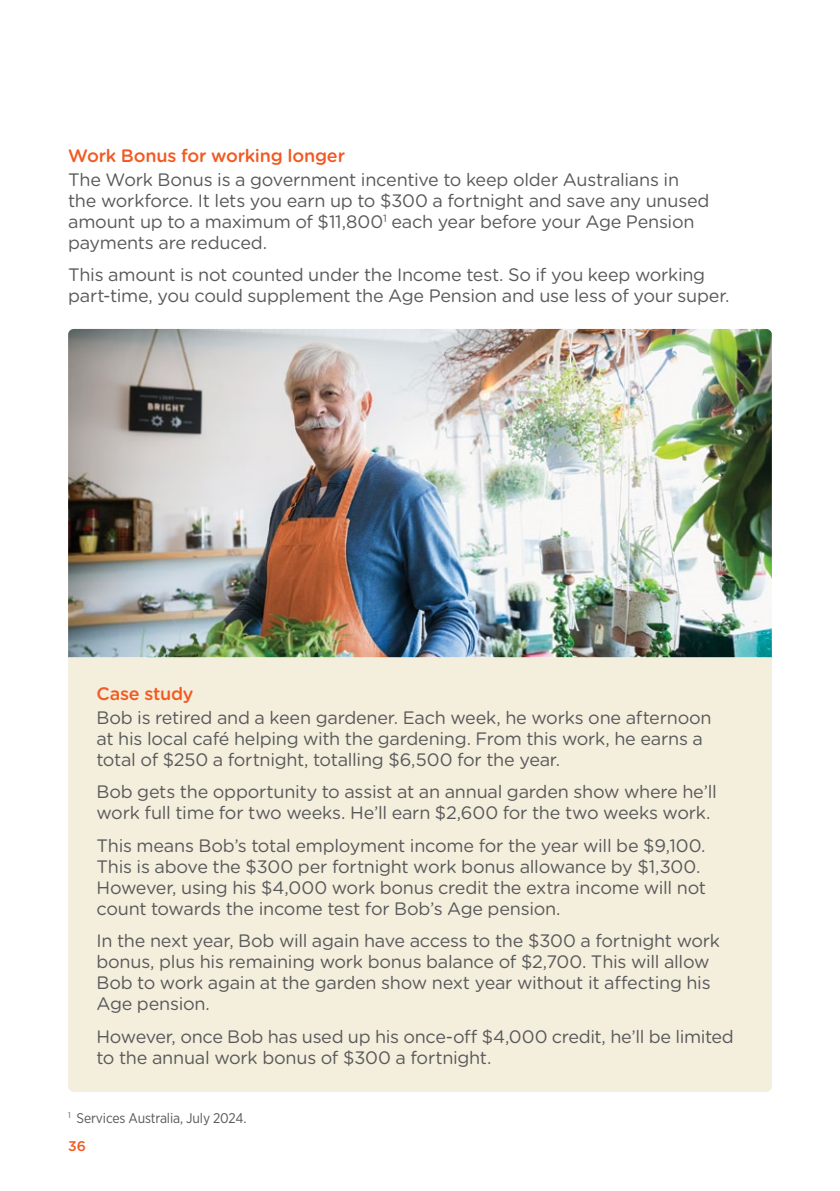
<style>
.page{position:relative;width:840px;height:1191px;background:#fff}
.page>*{position:absolute;margin:0;border:0;box-sizing:border-box;transform-origin:0 0}
.t1{font:18px/21px "Gotham Rounded";letter-spacing:-.015em;color:#58595b}
.t2{font:500 18px "Gotham Rounded";letter-spacing:-.01em;color:#f15a22}
.t3{font:14px "Gotham Narrow";letter-spacing:-.01em;color:#58595b}
.t4{font:500 14px "Gotham Rounded";color:#f15a22}
</style>
<div class="page">
<img style="left:68px;top:329px;width:703px;height:328px">
<div style="left:68px;top:657px;width:703px;height:435px;background:#f4eedc"></div>
<p class="t2" style="left:68px;top:143px;width:278px">Work Bonus for working longer</p>
<p class="t1" style="left:68px;top:168px;width:642px">The Work Bonus is a government incentive to keep older Australians in the workforce. It lets you earn up to $300 a fortnight and save any unused amount up to a maximum of $11,800<sup>1</sup> each year before your Age Pension payments are reduced.</p>
<p class="t1" style="left:68px;top:263px;width:662px">This amount is not counted under the Income test. So if you keep working part-time, you could supplement the Age Pension and use less of your super.</p>
<p class="t2" style="left:96px;top:681px;width:98px">Case study</p>
<p class="t1" style="left:96px;top:706px;width:616px">Bob is retired and a keen gardener. Each week, he works one afternoon at his local café helping with the gardening. From this work, he earns a total of $250 a fortnight, totalling $6,500 for the year.</p>
<p class="t1" style="left:96px;top:780px;width:621px">Bob gets the opportunity to assist at an annual garden show where he’ll work full time for two weeks. He’ll earn $2,600 for the two weeks work.</p>
<p class="t1" style="left:96px;top:834px;width:611px">This means Bob’s total employment income for the year will be $9,100.<br>This is above the $300 per fortnight work bonus allowance by $1,300.<br>However, using his $4,000 work bonus credit the extra income will not count towards the income test for Bob’s Age pension.</p>
<p class="t1" style="left:96px;top:929px;width:625px">In the next year, Bob will again have access to the $300 a fortnight work bonus, plus his remaining work bonus balance of $2,700. This will allow Bob to work again at the garden show next year without it affecting his Age pension.</p>
<p class="t1" style="left:96px;top:1025px;width:638px">However, once Bob has used up his once-off $4,000 credit, he’ll be limited to the annual work bonus of $300 a fortnight.</p>
<p class="t3" style="left:68px;top:1109px;width:180px"><sup>1</sup> Services Australia, July 2024.</p>
<p class="t4" style="left:68px;top:1136px;width:19px">36</p>
</div>
